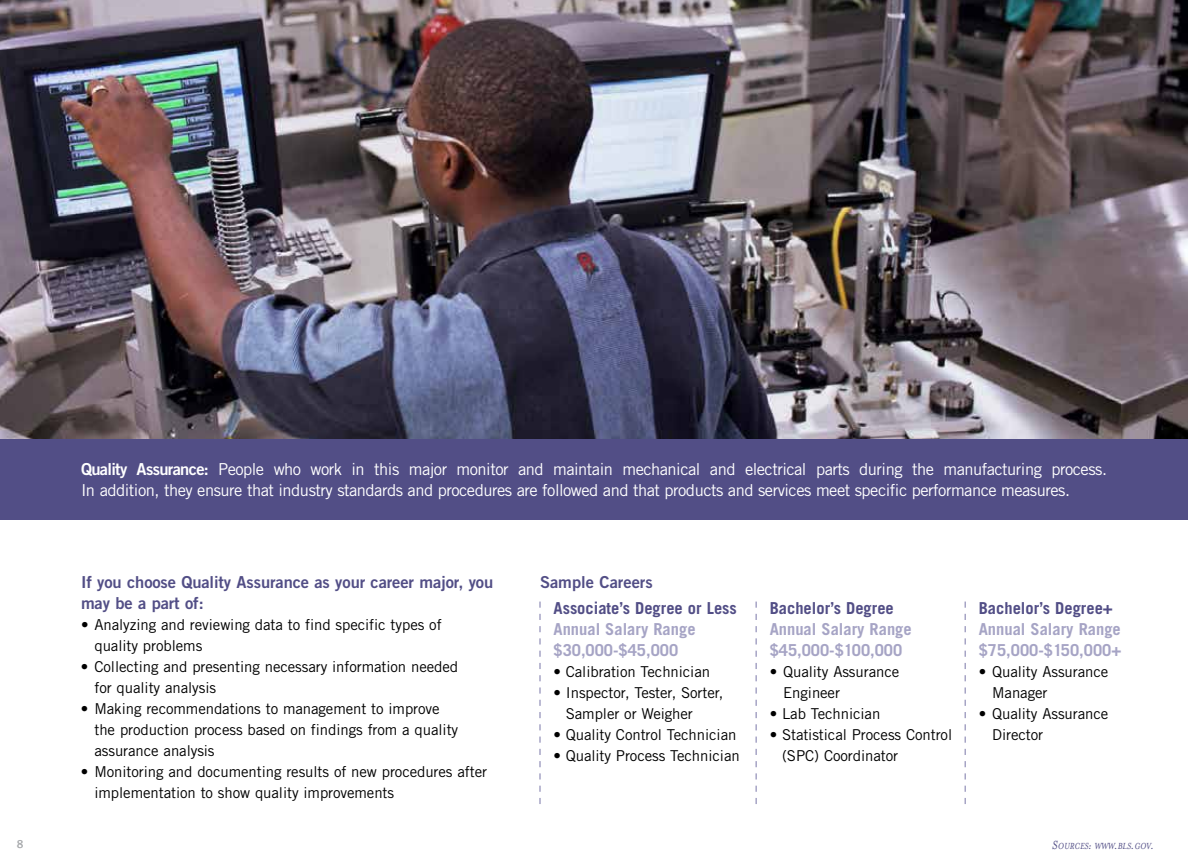
<style>
.page{position:relative;width:1188px;height:864px;background:#fff}
.page>*{position:absolute;margin:0;border:0;box-sizing:border-box;transform-origin:0 0}
.t1{font:16.5px/21px "Trade Gothic";letter-spacing:-.03em;color:#fff}
.t2{font:700 16.5px/21px "Trade Gothic";color:#a6a4c5}
.t3{font:16.5px/21px "Trade Gothic Bold Two";letter-spacing:-.005em;color:#524e86}
.t4{font:700 16.5px "Trade Gothic";color:#524e86}
.t5{font:15px/21px "Trade Gothic";letter-spacing:-.005em;color:#000}
.t6{font:500 12px "Meta Bank";color:#a7a9ac}
.t7{font:italic 10.2px "Mrs Eaves";letter-spacing:-.01em;color:#524e86}
.s1{font-family:"Trade Gothic Bold Two"}
.s2{font-size:13.5px}
</style>
<div class="page">
<img style="left:0;top:0;width:1188px;height:439px">
<div style="left:0;top:439px;width:1188px;height:81px;background:#524e86"></div>
<svg style="left:539px;top:602px;width:2px;height:202px"></svg>
<svg style="left:755px;top:602px;width:2px;height:202px"></svg>
<svg style="left:964px;top:602px;width:2px;height:202px"></svg>
<p class="t6" style="left:17px;top:837px;width:8px">8</p>
<p class="t1" style="left:81px;top:459px;width:1028px"><span class="s1">Quality Assurance:</span> People who work in this major monitor and maintain mechanical and electrical parts during the manufacturing process.<br>In addition, they ensure that industry standards and procedures are followed and that products and services meet specific performance measures.</p>
<p class="t3" style="left:81px;top:571px;width:414px">If you choose Quality Assurance as your career major, you may be a part of:</p>
<p class="t5" style="left:94px;top:614px;width:349px;text-indent:-13px">• Analyzing and reviewing data to find specific types of quality problems</p>
<p class="t5" style="left:94px;top:656px;width:365px;text-indent:-14px">• Collecting and presenting necessary information needed for quality analysis</p>
<p class="t5" style="left:94px;top:698px;width:365px;text-indent:-14px">• Making recommendations to management to improve the production process based on findings from a quality assurance analysis</p>
<p class="t5" style="left:94px;top:761px;width:394px;text-indent:-14px">• Monitoring and documenting results of new procedures after implementation to show quality improvements</p>
<p class="t3" style="left:540px;top:571px;width:114px">Sample Careers</p>
<p class="t4" style="left:554px;top:598px;width:185px">Associate’s Degree or Less</p>
<p class="t2" style="left:554px;top:619px;width:144px">Annual Salary Range $30,000-$45,000</p>
<p class="t5" style="left:554px;top:661px;width:158px">• Calibration Technician</p>
<p class="t5" style="left:566px;top:682px;width:159px;text-indent:-12px">• Inspector, Tester, Sorter,<br>Sampler or Weigher</p>
<p class="t5" style="left:554px;top:724px;width:184px">• Quality Control Technician</p>
<p class="t5" style="left:554px;top:745px;width:188px">• Quality Process Technician</p>
<p class="t4" style="left:770px;top:598px;width:126px">Bachelor’s Degree</p>
<p class="t2" style="left:770px;top:619px;width:144px">Annual Salary Range $45,000-$100,000</p>
<p class="t5" style="left:783px;top:661px;width:118px;text-indent:-14px">• Quality Assurance<br>Engineer</p>
<p class="t5" style="left:770px;top:703px;width:112px">• Lab Technician</p>
<p class="t5" style="left:782px;top:724px;width:172px;text-indent:-12px">• Statistical Process Control (SPC) Coordinator</p>
<p class="t4" style="left:979px;top:598px;width:136px">Bachelor’s Degree+</p>
<p class="t2" style="left:979px;top:619px;width:144px">Annual Salary Range $75,000-$150,000+</p>
<p class="t5" style="left:992px;top:661px;width:118px;text-indent:-14px">• Quality Assurance<br>Manager</p>
<p class="t5" style="left:992px;top:703px;width:118px;text-indent:-14px">• Quality Assurance<br>Director</p>
<p class="t7" style="left:1052px;top:840px;width:103px"><span class="s2">S</span>OURCES<span class="s2">:</span> WWW<span class="s2">.</span>BLS<span class="s2">.</span>GOV<span class="s2">.</span></p>
</div>
